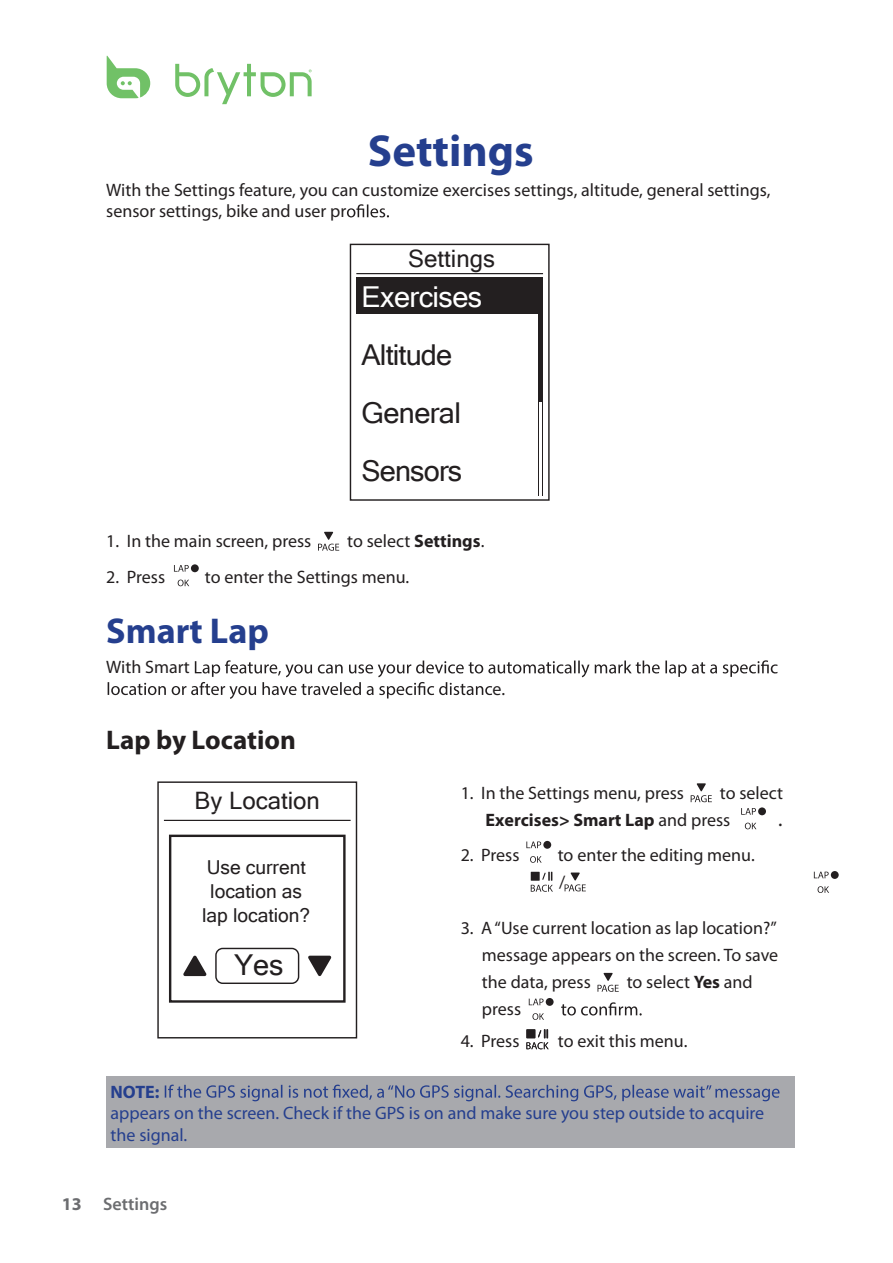
<style>
.page{position:relative;width:893px;height:1263px;background:#fff}
.page>*{position:absolute;margin:0;border:0;box-sizing:border-box;transform-origin:0 0}
.t1{font:700 45px "Myriad Pro";color:#253f8e}
.t2{font:700 36px "Myriad Pro";color:#253f8e}
.t3{font:28.8px/57.9px "Microsoft Sans Serif";letter-spacing:-.03em;color:#231f20}
.t4{font:28.8px "Microsoft Sans Serif";letter-spacing:-.02em;color:#fff}
.t5{font:700 27px "Myriad Pro";color:#231f20}
.t6{font:24px "Microsoft Sans Serif";color:#231f20}
.t7{font:21px "Myriad Pro";color:#231f20}
.t8{font:19.2px/24px "Microsoft Sans Serif";color:#231f20;text-align:center}
.t9{font:18px/27px "Myriad Pro";color:#231f20}
.t10{font:18px/21.6px "Myriad Pro";color:#253f8e}
.t11{font:700 18px/27px "Myriad Pro";color:#231f20}
.t12{font:600 18px "Myriad Pro";color:#6c6d70}
.t13{font:700 18px "Myriad Pro";color:#253f8e}
.s1{font-weight:700}
.s2{font-weight:400}
</style>
<div class="page">
<svg style="left:175px;top:64px;width:137px;height:40px"></svg>
<svg style="left:107px;top:56px;width:43px;height:42px"></svg>
<svg style="left:347px;top:204px;width:42px;height:13px"></svg>
<div style="left:356px;top:277px;width:181px;height:36px;background:#231f20"></div>
<div style="left:350px;top:244px;width:200px;height:257px;border:1px solid #231f20"></div>
<hr style="left:356px;top:273px;width:187px;height:1px;background:#231f20">
<div style="left:538px;top:277px;width:5px;height:219px;background:#231f20"></div>
<hr style="left:539px;top:278px;width:3px;height:218px;background:#fff">
<hr style="left:539px;top:278px;width:3px;height:124px;background:#231f20">
<svg style="left:318px;top:532px;width:21px;height:19px"></svg>
<svg style="left:108px;top:660px;width:670px;height:39px"></svg>
<div style="left:157px;top:781px;width:200px;height:257px;border:1px solid #231f20"></div>
<hr style="left:164px;top:820px;width:187px;height:1px;background:#231f20">
<div style="left:169px;top:835px;width:177px;height:168px;border:2px solid #231f20"></div>
<svg style="left:183px;top:956px;width:23px;height:20px"></svg>
<svg style="left:308px;top:956px;width:23px;height:20px"></svg>
<div style="left:215px;top:948px;width:84px;height:36px;border:1px solid #231f20;border-radius:7px"></div>
<svg style="left:691px;top:783px;width:21px;height:19px"></svg>
<svg style="left:597px;top:973px;width:22px;height:19px"></svg>
<svg style="left:561px;top:1002px;width:81px;height:13px"></svg>
<div style="left:106px;top:1077px;width:689px;height:71px;background:#a8a9ad"></div>
<svg style="left:165px;top:1084px;width:614px;height:17px"></svg>
<svg style="left:526px;top:1029px;width:23px;height:20px"></svg>
<svg style="left:531px;top:872px;width:22px;height:20px"></svg>
<svg style="left:565px;top:872px;width:21px;height:19px"></svg>
<div style="left:191px;top:564px;width:8px;height:8px;background:#231f20;border-radius:50%"></div>
<svg style="left:174px;top:565px;width:15px;height:7px"></svg>
<svg style="left:178px;top:580px;width:11px;height:6px"></svg>
<div style="left:758px;top:807px;width:8px;height:8px;background:#231f20;border-radius:50%"></div>
<svg style="left:741px;top:808px;width:15px;height:7px"></svg>
<svg style="left:745px;top:823px;width:11px;height:6px"></svg>
<div style="left:543px;top:841px;width:8px;height:8px;background:#231f20;border-radius:50%"></div>
<svg style="left:526px;top:841px;width:15px;height:7px"></svg>
<svg style="left:530px;top:856px;width:12px;height:7px"></svg>
<div style="left:831px;top:871px;width:8px;height:8px;background:#231f20;border-radius:50%"></div>
<svg style="left:814px;top:872px;width:15px;height:6px"></svg>
<svg style="left:817px;top:886px;width:12px;height:7px"></svg>
<div style="left:546px;top:998px;width:8px;height:8px;background:#231f20;border-radius:50%"></div>
<svg style="left:529px;top:998px;width:15px;height:7px"></svg>
<svg style="left:532px;top:1013px;width:12px;height:7px"></svg>
<h1 class="t1" style="left:368px;top:121px;width:167px">Settings</h1>
<p class="t9" style="left:106px;top:179px;width:666px;line-height:21.6px">With the Settings feature, you can customize exercises settings, altitude, general settings, sensor settings, bike and user pr</p>
<h3 class="t6" style="left:408px;top:243px;width:88px">Settings</h3>
<h3 class="t4" style="left:362px;top:279px;width:122px">Exercises</h3>
<h3 class="t3" style="left:362px;top:325px;width:102px">Altitude<br>General<br>Sensors</h3>
<p class="t9" style="left:106px;top:527px;width:207px">1. In the main screen, press</p>
<p class="t9" style="left:347px;top:527px;width:139px">to select <span class="s1">Settings</span>.</p>
<p class="t9" style="left:106px;top:563px;width:60px">2. Press</p>
<p class="t9" style="left:205px;top:563px;width:206px">to enter the Settings menu.</p>
<h2 class="t2" style="left:106px;top:608px;width:164px">Smart Lap</h2>
<p class="t9" style="left:106px;top:653px;width:85px">With Smart</p>
<p class="t9" style="left:493px;top:675px;width:14px">e.</p>
<h3 class="t5" style="left:106px;top:722px;width:191px">Lap by Location</h3>
<h3 class="t6" style="left:195px;top:785px;width:127px">By Location</h3>
<p class="t8" style="left:202px;top:854px;width:109px">Use current location as lap location?</p>
<h3 class="t3" style="left:234px;top:935px;width:51px">Yes</h3>
<p class="t9" style="left:461px;top:779px;width:225px">1. In the Settings menu, press</p>
<p class="t11" style="left:486px;top:779px;width:299px;text-indent:234px"><span class="s2">to select<br></span>Exercises&gt; Smart Lap <span class="s2">and press</span></p>
<p class="t7" style="left:778px;top:806px;width:6px">.</p>
<p class="t9" style="left:461px;top:841px;width:60px">2. Press</p>
<p class="t9" style="left:558px;top:841px;width:199px">to enter the editing menu.</p>
<p class="t9" style="left:559px;top:868px;width:8px">/</p>
<p class="t9" style="left:482px;top:914px;width:298px;text-align:justify;text-indent:-21px">3. A “Use current location as lap location?” message appears on the screen. To save the data, press</p>
<p class="t9" style="left:627px;top:968px;width:127px">to select <span class="s1">Yes</span> and</p>
<p class="t9" style="left:482px;top:995px;width:41px">press</p>
<p class="t9" style="left:461px;top:1027px;width:60px">4. Press</p>
<p class="t9" style="left:558px;top:1027px;width:131px">to exit this menu.</p>
<p class="t13" style="left:111px;top:1080px;width:50px">NOTE:</p>
<p class="t10" style="left:111px;top:1102px;width:655px">appears on the screen. Check if the GPS is on and make sure you step outside to acquire the signal.</p>
<p class="t12" style="left:62px;top:1192px;width:107px"><span class="s1">13</span> Settings</p>
</div>
